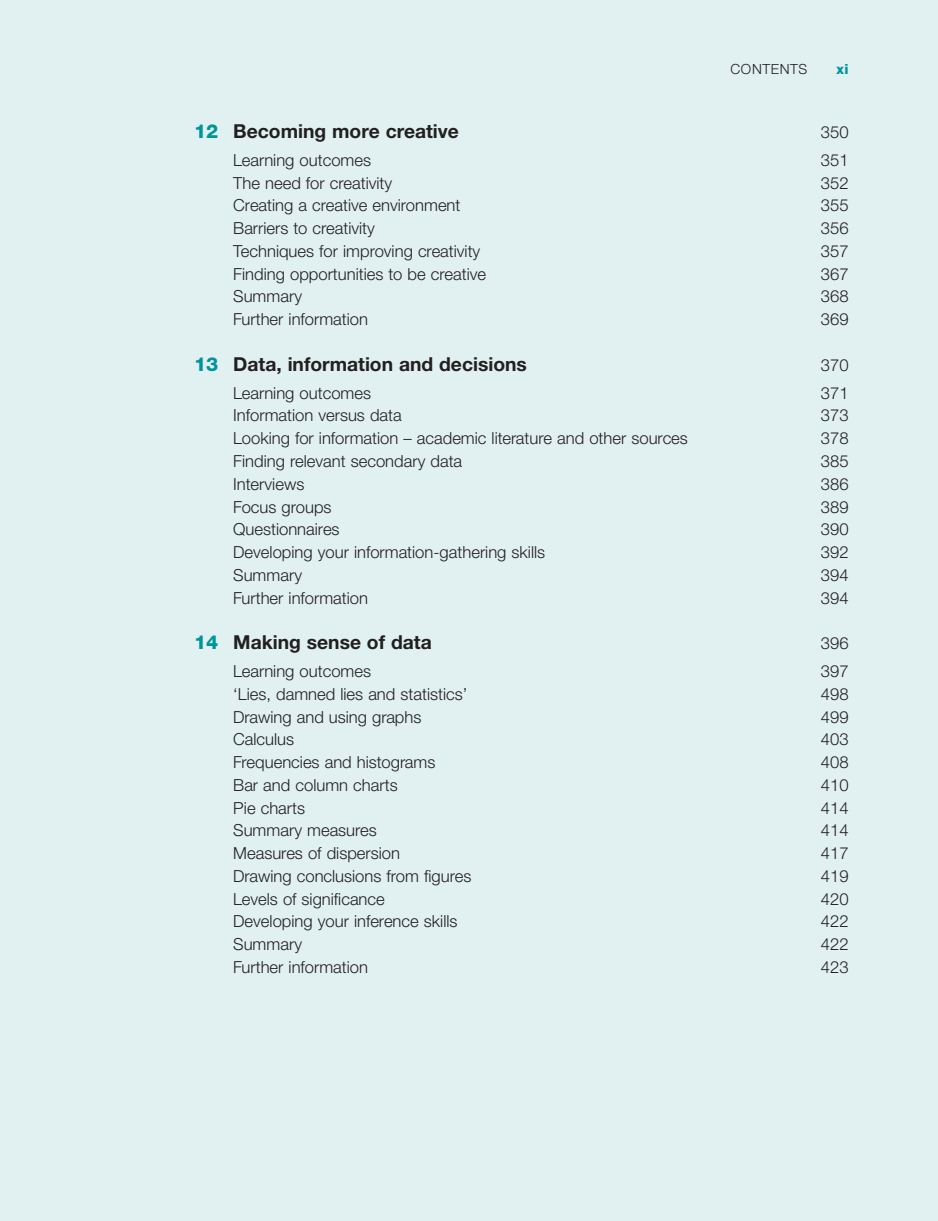
<style>
.page{position:relative;width:938px;height:1221px;background:#fff}
.page>*{position:absolute;margin:0;border:0;box-sizing:border-box;transform-origin:0 0}
.t1{font:700 19.25px "Helvetica Neue LTW1 G";color:#231f20}
.t2{font:300 16.62px "Helvetica Neue LTW1 G";color:#231f20}
.t3{font:300 14px "Helvetica Neue LTW1 G";color:#231f20}
.t4{font:800 14px "Helvetica Neue LTW1 G";color:#00959a}
.s1{font-weight:800;color:#00959a}
</style>
<div class="page">
<div style="left:0;top:0;width:938px;height:1220px;background:#e1f0f1"></div>
<p class="t3" style="left:730px;top:61px;width:69px">co ntents</p>
<p class="t4" style="left:836px;top:61px;width:14px">xi</p>
<p class="t1" style="left:194px;top:119px;width:266px"><span class="s1">12</span> Becoming more creative</p>
<p class="t2" style="left:821px;top:122px;width:29px">350</p>
<p class="t2" style="left:233px;top:150px;width:139px">Learning outcomes</p>
<p class="t2" style="left:821px;top:150px;width:29px">351</p>
<p class="t2" style="left:233px;top:172px;width:160px">The need for creativity</p>
<p class="t2" style="left:821px;top:172px;width:29px">352</p>
<p class="t2" style="left:233px;top:195px;width:229px">Creating a creative environment</p>
<p class="t2" style="left:821px;top:195px;width:29px">355</p>
<p class="t2" style="left:233px;top:218px;width:143px">Barriers to creativity</p>
<p class="t2" style="left:821px;top:218px;width:29px">356</p>
<p class="t2" style="left:233px;top:241px;width:248px">Techniques for improving creativity</p>
<p class="t2" style="left:821px;top:241px;width:29px">357</p>
<p class="t2" style="left:233px;top:263px;width:254px">Finding opportunities to be creative</p>
<p class="t2" style="left:821px;top:263px;width:29px">367</p>
<p class="t2" style="left:233px;top:286px;width:70px">Summary</p>
<p class="t2" style="left:821px;top:286px;width:29px">368</p>
<p class="t2" style="left:233px;top:309px;width:136px">Further information</p>
<p class="t2" style="left:821px;top:309px;width:29px">369</p>
<p class="t1" style="left:194px;top:352px;width:334px"><span class="s1">13</span> Data, information and decisions</p>
<p class="t2" style="left:821px;top:354px;width:29px">370</p>
<p class="t2" style="left:233px;top:382px;width:139px">Learning outcomes</p>
<p class="t2" style="left:821px;top:382px;width:29px">371</p>
<p class="t2" style="left:233px;top:405px;width:170px">Information versus data</p>
<p class="t2" style="left:821px;top:405px;width:29px">373</p>
<p class="t2" style="left:233px;top:428px;width:456px">Looking for information – academic literature and other sources</p>
<p class="t2" style="left:821px;top:428px;width:29px">378</p>
<p class="t2" style="left:233px;top:451px;width:230px">Finding relevant secondary data</p>
<p class="t2" style="left:821px;top:451px;width:29px">385</p>
<p class="t2" style="left:233px;top:473px;width:73px">Interviews</p>
<p class="t2" style="left:821px;top:473px;width:29px">386</p>
<p class="t2" style="left:233px;top:496px;width:100px">Focus groups</p>
<p class="t2" style="left:821px;top:496px;width:29px">389</p>
<p class="t2" style="left:233px;top:519px;width:108px">Questionnaires</p>
<p class="t2" style="left:821px;top:519px;width:29px">390</p>
<p class="t2" style="left:233px;top:542px;width:313px">Developing your information-gathering skills</p>
<p class="t2" style="left:821px;top:542px;width:29px">392</p>
<p class="t2" style="left:233px;top:564px;width:70px">Summary</p>
<p class="t2" style="left:821px;top:564px;width:29px">394</p>
<p class="t2" style="left:233px;top:587px;width:136px">Further information</p>
<p class="t2" style="left:821px;top:587px;width:29px">394</p>
<p class="t1" style="left:194px;top:630px;width:239px"><span class="s1">14</span> Making sense of data</p>
<p class="t2" style="left:821px;top:633px;width:29px">396</p>
<p class="t2" style="left:233px;top:661px;width:139px">Learning outcomes</p>
<p class="t2" style="left:821px;top:661px;width:29px">397</p>
<p class="t2" style="left:233px;top:683px;width:235px">‘Lies, damned lies and statistics’</p>
<p class="t2" style="left:821px;top:683px;width:29px">498</p>
<p class="t2" style="left:233px;top:706px;width:190px">Drawing and using graphs</p>
<p class="t2" style="left:821px;top:706px;width:29px">499</p>
<p class="t2" style="left:233px;top:729px;width:62px">Calculus</p>
<p class="t2" style="left:821px;top:729px;width:29px">403</p>
<p class="t2" style="left:233px;top:752px;width:204px">Frequencies and histograms</p>
<p class="t2" style="left:821px;top:752px;width:29px">408</p>
<p class="t2" style="left:233px;top:774px;width:166px">Bar and column charts</p>
<p class="t2" style="left:821px;top:774px;width:29px">410</p>
<p class="t2" style="left:233px;top:797px;width:73px">Pie charts</p>
<p class="t2" style="left:821px;top:797px;width:29px">414</p>
<p class="t2" style="left:233px;top:820px;width:145px">Summary measures</p>
<p class="t2" style="left:821px;top:820px;width:29px">414</p>
<p class="t2" style="left:233px;top:843px;width:168px">Measures of dispersion</p>
<p class="t2" style="left:821px;top:843px;width:29px">417</p>
<p class="t2" style="left:233px;top:865px;width:240px">Drawing conclusions from figures</p>
<p class="t2" style="left:821px;top:865px;width:29px">419</p>
<p class="t2" style="left:233px;top:888px;width:153px">Levels of significance</p>
<p class="t2" style="left:821px;top:888px;width:29px">420</p>
<p class="t2" style="left:233px;top:911px;width:226px">Developing your inference skills</p>
<p class="t2" style="left:821px;top:911px;width:29px">422</p>
<p class="t2" style="left:233px;top:934px;width:70px">Summary</p>
<p class="t2" style="left:821px;top:934px;width:29px">422</p>
<p class="t2" style="left:233px;top:956px;width:136px">Further information</p>
<p class="t2" style="left:821px;top:956px;width:29px">423</p>
</div>
